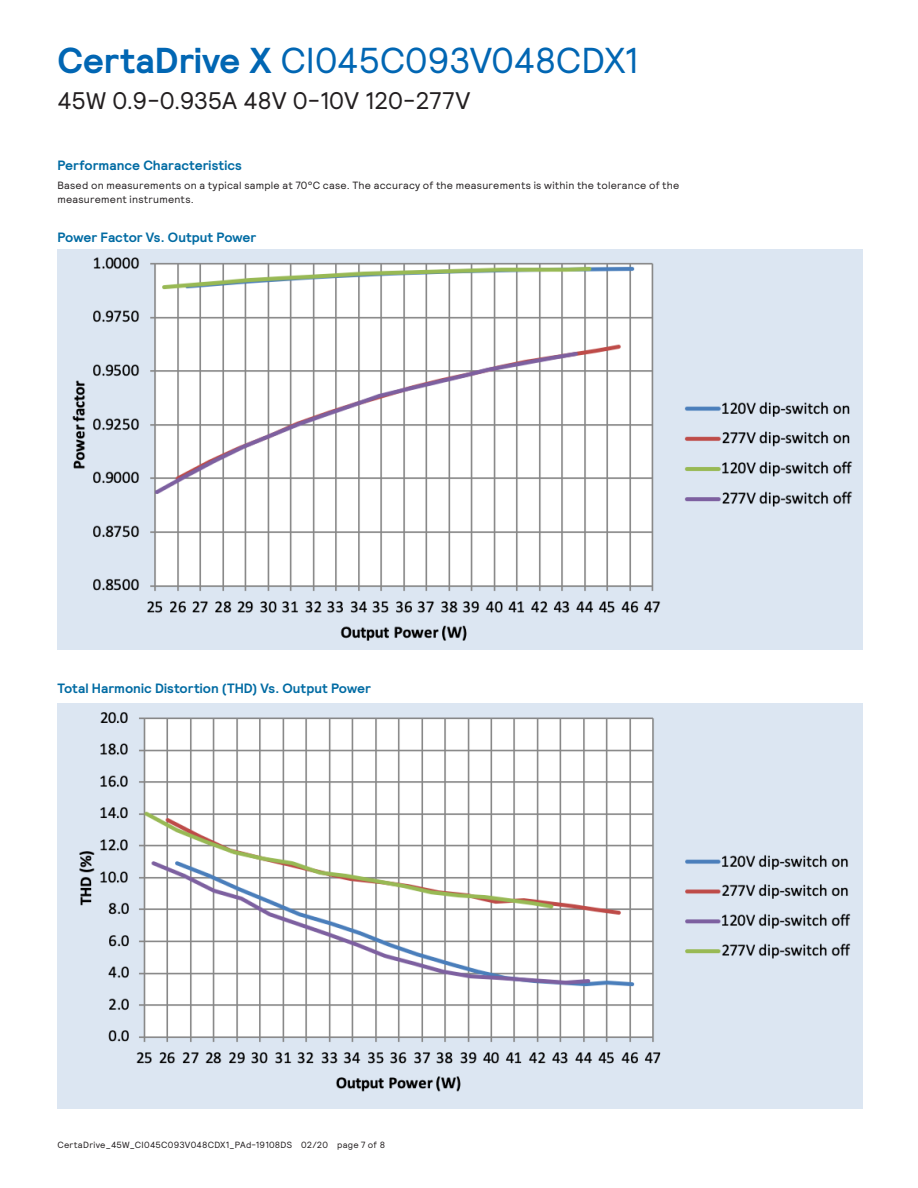
<style>
.page{position:relative;width:918px;height:1188px;background:#fff}
.page>*{position:absolute;margin:0;border:0;box-sizing:border-box;transform-origin:0 0}
.t1{font:36px "Relative";letter-spacing:-.01em;color:#0166b3}
.t2{font:24px "Relative";letter-spacing:-.01em;color:#231f20}
.Body_09{font:700 13.5px "Relative";color:#006ba3}
.Body_09-2{font:10.5px/13.5px "Relative";letter-spacing:.025em;color:#231f20}
.t3{font:9px "Relative";letter-spacing:.025em;color:#231f20}
.s1{font-weight:700}
</style>
<div class="page">
<img style="left:58px;top:250px;width:804px;height:400px">
<img style="left:57px;top:704px;width:805px;height:404px">
<h1 class="t1" style="left:57px;top:37px;width:583px"><span class="s1">CertaDrive X</span> CI045C093V048CDX1</h1>
<h2 class="t2" style="left:57px;top:85px;width:415px">45W 0.9-0.935A 48V 0-10V 120-277V</h2>
<p class="Body_09" style="left:57px;top:156px;width:186px">Performance Characteristics</p>
<p class="Body_09-2" style="left:57px;top:178px;width:624px">Based on measurements on a typical sample at 70°C case. The accuracy of the measurements is within the tolerance of the measurement instruments.</p>
<p class="Body_09" style="left:57px;top:228px;width:201px">Power Factor Vs. Output Power</p>
<p class="Body_09" style="left:57px;top:679px;width:315px">Total Harmonic Distortion (THD) Vs. Output Power</p>
<p class="t3" style="left:57px;top:1139px;width:329px">CertaDrive_45W_CI045C093V048CDX1_PAd-19108DS 02/20 page 7 of 8</p>
</div>
